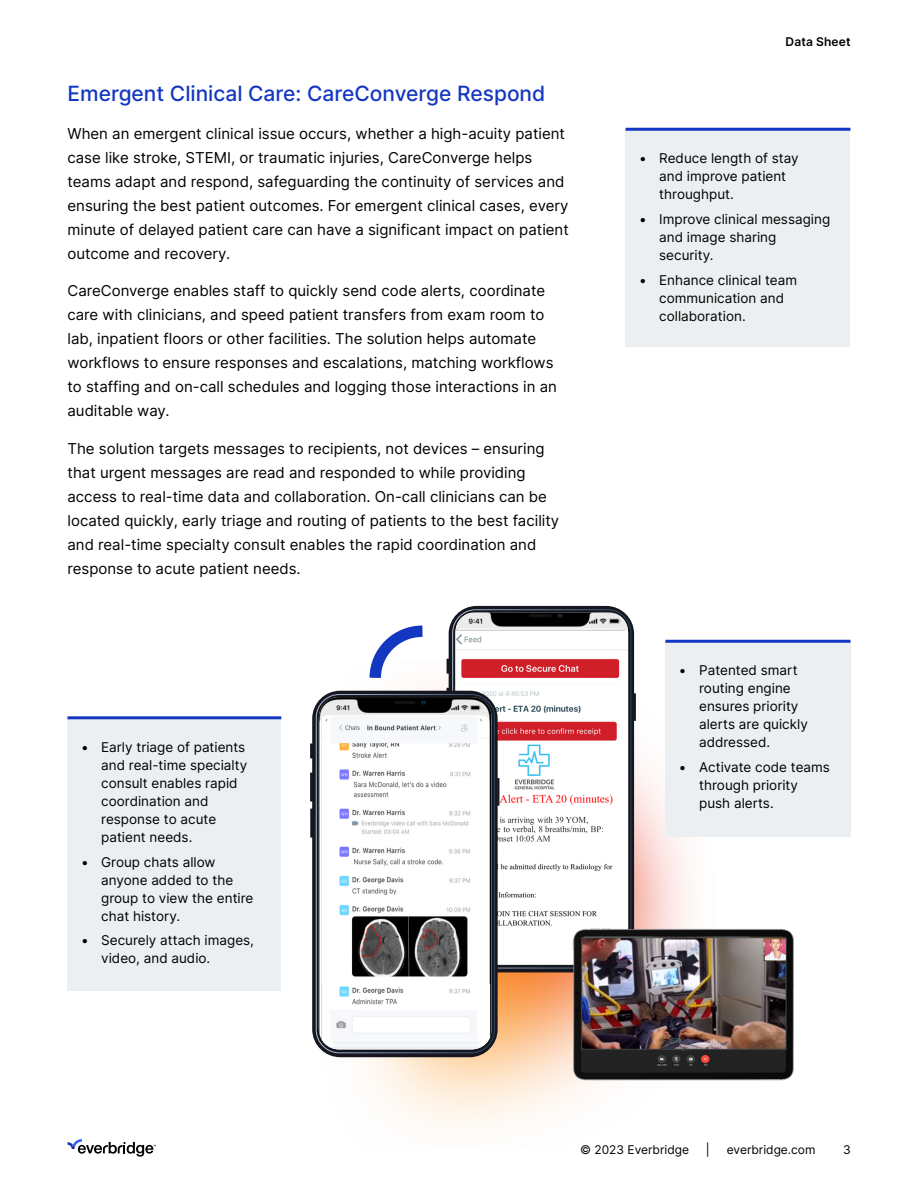
<style>
.page{position:relative;width:918px;height:1188px;background:#fff}
.page>*{position:absolute;margin:0;border:0;box-sizing:border-box;transform-origin:0 0}
.Paragraph_Head_Blue{font:500 21px "Inter";color:#1437c1}
.Main_Body{font:15px/24px "Inter";color:#000}
.t1{font:13.5px/18px "Inter";color:#000}
.t2{font:12px "Inter";color:#000}
.t3{font:600 12px "Inter";letter-spacing:.01em;color:#000}
</style>
<div class="page">
<svg style="left:68px;top:1139px;width:88px;height:18px"></svg>
<img style="left:337px;top:660px;width:353px;height:467px">
<svg style="left:634px;top:693px;width:2px;height:28px"></svg>
<svg style="left:447px;top:606px;width:187px;height:366px;background:#3d4049"></svg>
<img style="left:456px;top:612px;width:172px;height:353px">
<svg style="left:498px;top:778px;width:2px;height:28px"></svg>
<svg style="left:310px;top:691px;width:188px;height:366px;fill:#191920"></svg>
<div style="left:316px;top:694px;width:179px;height:359px;border:1px solid #fff;border-radius:23px"></div>
<img style="left:319px;top:697px;width:173px;height:352px">
<svg style="left:364px;top:625px;width:70px;height:64px"></svg>
<div style="left:626px;top:130px;width:224px;height:217px;background:#eceff1"></div>
<hr style="left:626px;top:128px;width:224px;height:3px;background:#1437c1">
<img style="left:572px;top:927px;width:222px;height:155px">
<div style="left:68px;top:718px;width:213px;height:273px;background:#eceff1"></div>
<hr style="left:68px;top:716px;width:213px;height:3px;background:#1437c1">
<div style="left:665px;top:642px;width:185px;height:195px;background:#eceff1"></div>
<hr style="left:665px;top:640px;width:185px;height:3px;background:#1437c1">
<p class="Paragraph_Head_Blue" style="left:68px;top:78px;width:479px">Emergent Clinical Care: CareConverge Respond</p>
<p class="Main_Body" style="left:68px;top:121px;width:503px">When an emergent clinical issue occurs, whether a high-acuity patient case like stroke, STEMI, or traumatic injuries, CareConverge helps teams adapt and respond, safeguarding the continuity of services and ensuring the best patient outcomes. For emergent clinical cases, every minute of delayed patient care can have a significant impact on patient outcome and recovery.</p>
<p class="Main_Body" style="left:68px;top:279px;width:491px">CareConverge enables staff to quickly send code alerts, coordinate care with clinicians, and speed patient transfers from exam room to lab, inpatient floors or other facilities. The solution helps automate workflows to ensure responses and escalations, matching workflows to staffing and on-call schedules and logging those interactions in an auditable way.</p>
<p class="Main_Body" style="left:68px;top:436px;width:493px">The solution targets messages to recipients, not devices – ensuring that urgent messages are read and responded to while providing access to real-time data and collaboration. On-call clinicians can be located quickly, early triage and routing of patients to the best facility and real-time specialty consult enables the rapid coordination and response to acute patient needs.</p>
<p class="t1" style="left:101px;top:738px;width:147px;text-indent:-20px">• Early triage of patients and real-time specialty consult enables rapid coordination and response to acute patient needs.</p>
<p class="t1" style="left:101px;top:852px;width:154px;text-indent:-20px">• Group chats allow anyone added to the group to view the entire chat history.</p>
<p class="t1" style="left:101px;top:931px;width:154px;text-indent:-20px">• Securely attach images, video, and audio.</p>
<p class="t3" style="left:786px;top:33px;width:67px">Data Sheet</p>
<p class="t1" style="left:659px;top:149px;width:141px;text-indent:-20px">• Reduce length of stay and improve patient throughput.</p>
<p class="t1" style="left:659px;top:210px;width:172px;text-indent:-20px">• Improve clinical messaging and image sharing security.</p>
<p class="t1" style="left:659px;top:271px;width:139px;text-indent:-20px">• Enhance clinical team communication and collaboration.</p>
<p class="t1" style="left:699px;top:661px;width:110px;text-indent:-20px">• Patented smart routing engine ensures priority alerts are quickly addressed.</p>
<p class="t1" style="left:699px;top:758px;width:132px;text-indent:-20px">• Activate code teams through priority push alerts.</p>
<p class="t2" style="left:580px;top:1140px;width:110px">© 2023 Everbridge</p>
<p class="t2" style="left:706px;top:1140px;width:5px">|</p>
<p class="t2" style="left:727px;top:1140px;width:90px">everbridge.com</p>
<p class="t2" style="left:843px;top:1140px;width:9px">3</p>
</div>
